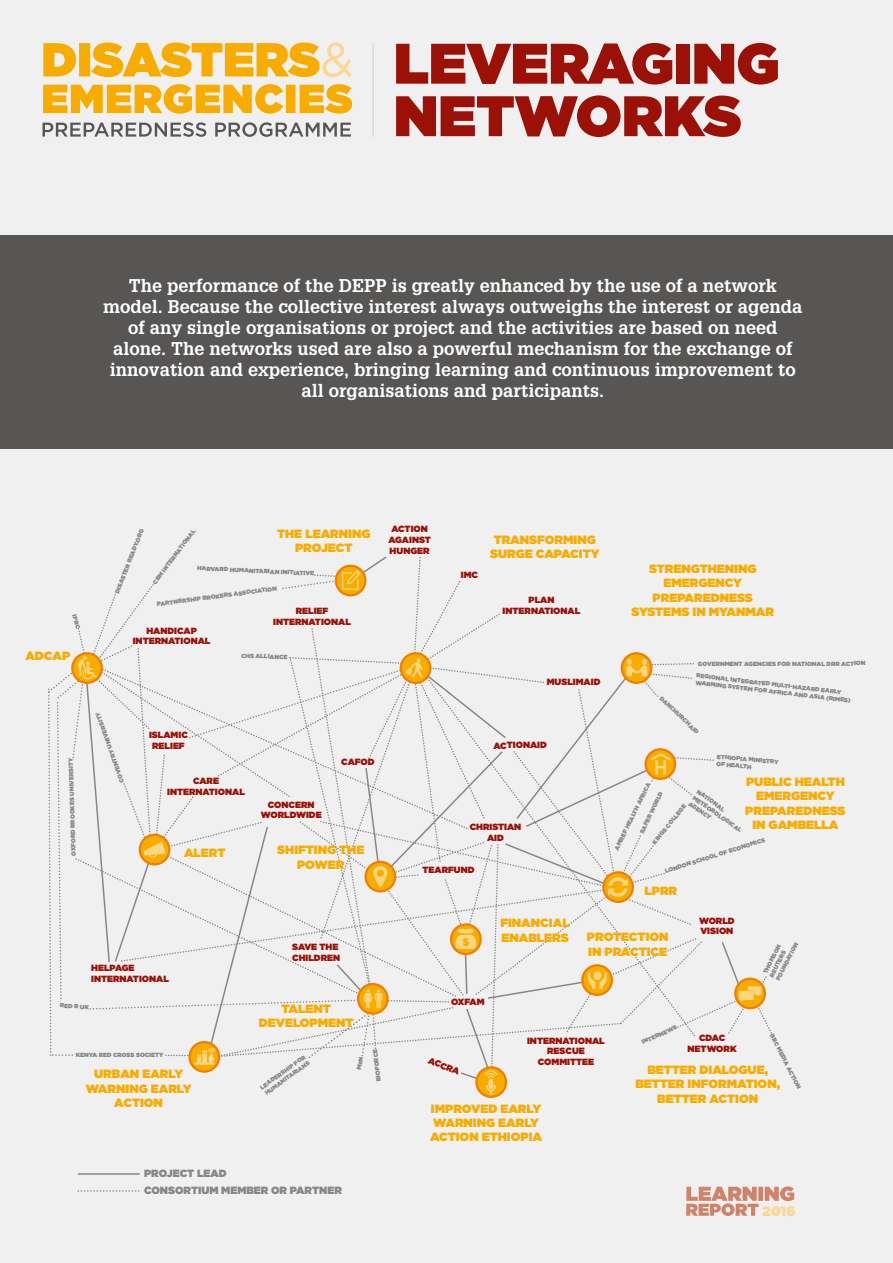
<style>
.page{position:relative;width:893px;height:1263px;background:#f0f0f0}
.page>*{position:absolute;margin:0;border:0;box-sizing:border-box;transform-origin:0 0}
.t1{font:900 57px/52.5px "Gotham";color:#9b1007}
.t2{font:700 18px/21px "Glypha";color:#fff;text-align:center}
.t3{font:900 12px/14.4px "Gotham";color:#f8ac00;text-align:center}
.t4{font:900 10.5px/17px "Gotham";color:#878787}
.t5{font:900 9px/10.8px "Gotham";color:#9b1007;text-align:center}
.t6{font:900 6px/7.2px "Gotham";letter-spacing:-.005em;color:#878787}
</style>
<div class="page">
<svg style="left:686px;top:1186px;width:109px;height:30px"></svg>
<svg style="left:43px;top:84px;width:309px;height:30px"></svg>
<svg style="left:43px;top:43px;width:309px;height:34px"></svg>
<svg style="left:43px;top:122px;width:308px;height:15px"></svg>
<hr style="left:372px;top:43px;width:2px;height:94px;background:#dadad9">
<svg style="left:476px;top:1067px;width:30px;height:30px"></svg>
<div style="left:475px;top:1066px;width:32px;height:32px;border:2px solid #f07f00;border-radius:50%"></div>
<hr style="left:78px;top:1173px;width:62px;height:2px;background:#878787">
<svg style="left:78px;top:1190px;width:62px;height:2px"></svg>
<div style="left:0;top:235px;width:893px;height:214px;background:#575655"></div>
<svg style="left:48px;top:556px;width:724px;height:538px"></svg>
<h1 class="t1" style="left:394px;top:36px;width:387px">LEVERAGING<br>NETWORKS</h1>
<p class="t2" style="left:103px;top:274px;width:701px">The performance of the DEPP is greatly enhanced by the use of a network model. Because the collective interest always outweighs the interest or agenda of any single organisations or project and the activities are based on need alone. The networks used are also a powerful mechanism for the exchange of innovation and experience, bringing learning and continuous improvement to all organisations and participants.</p>
<p class="t6" style="left:78px;top:613px;width:16px;rotate:74deg">IFRC</p>
<h3 class="t3" style="left:25px;top:649px;width:46px">ADCAP</h3>
<p class="t6" style="left:114px;top:592px;width:70px;rotate:-69deg">DISASTER READY.ORG</p>
<p class="t6" style="left:151px;top:581px;width:69px;rotate:-53deg">CBM INTERNATIONAL</p>
<h3 class="t3" style="left:277px;top:526px;width:95px">THE LEARNING<br>PROJECT</h3>
<p class="t6" style="left:197px;top:564px;width:119px;rotate:3deg">HARVARD HUMANITARIAN INITIATIVE</p>
<p class="t6" style="left:157px;top:601px;width:122px;rotate:-8deg">PARTNERSHIP BROKERS ASSOCIATION</p>
<h3 class="t5" style="left:273px;top:605px;width:79px">RELIEF<br>INTERNATIONAL</h3>
<h3 class="t5" style="left:133px;top:625px;width:79px">HANDICAP<br>INTERNATIONAL</h3>
<p class="t6" style="left:241px;top:652px;width:48px;rotate:2deg">CHS ALLIANCE</p>
<p class="t6" style="left:70px;top:856px;width:100px;rotate:-92deg">OXFORD BROOKES UNIVERSITY</p>
<p class="t6" style="left:118px;top:784px;width:76px;rotate:-109deg">COVENTRY UNIVERSITY</p>
<h3 class="t5" style="left:149px;top:729px;width:40px">ISLAMIC<br>RELIEF</h3>
<h3 class="t5" style="left:167px;top:775px;width:79px">CARE<br>INTERNATIONAL</h3>
<h3 class="t3" style="left:184px;top:846px;width:43px">ALERT</h3>
<h3 class="t5" style="left:261px;top:799px;width:62px">CONCERN<br>WORLDWIDE</h3>
<h3 class="t5" style="left:341px;top:756px;width:35px">CAFOD</h3>
<h3 class="t3" style="left:277px;top:843px;width:89px">SHIFTING THE<br>POWER</h3>
<h3 class="t5" style="left:91px;top:962px;width:79px;text-align:left">HELPAGE<br>INTERNATIONAL</h3>
<h3 class="t5" style="left:292px;top:941px;width:49px;text-align:left">SAVE THE<br>CHILDREN</h3>
<h3 class="t5" style="left:388px;top:524px;width:44px">ACTION<br>AGAINST<br>HUNGER</h3>
<h3 class="t5" style="left:461px;top:569px;width:19px">IMC</h3>
<h3 class="t3" style="left:490px;top:532px;width:111px">TRANSFORMING<br>SURGE CAPACITY</h3>
<h3 class="t5" style="left:503px;top:594px;width:79px">PLAN<br>INTERNATIONAL</h3>
<h3 class="t3" style="left:631px;top:561px;width:144px">STRENGTHENING<br>EMERGENCY<br>PREPAREDNESS<br>SYSTEMS IN MYANMAR</h3>
<h3 class="t5" style="left:547px;top:676px;width:55px">MUSLIMAID</h3>
<h3 class="t5" style="left:493px;top:740px;width:55px">ACTIONAID</h3>
<h3 class="t5" style="left:470px;top:821px;width:53px">CHRISTIAN<br>AID</h3>
<h3 class="t5" style="left:422px;top:864px;width:54px">TEARFUND</h3>
<p class="t6" style="left:698px;top:660px;width:169px">GOVERNMENT AGENCIES FOR NATIONAL DRR ACTION</p>
<p class="t6" style="left:663px;top:694px;width:53px;rotate:44deg">DANCHURCHAID</p>
<p class="t6" style="left:697px;top:671px;width:158px;rotate:7deg">REGIONAL INTEGRATED MULTI-HAZARD EARLY<br>WARNING SYSTEM FOR AFRICA AND ASIA (RIMES)</p>
<p class="t6" style="left:717px;top:753px;width:63px;rotate:5deg">ETHIOPIA MINISTRY<br>OF HEALTH</p>
<p class="t6" style="left:699px;top:788px;width:60px;rotate:35deg">NATIONAL<br>METEOROLOGICAL<br>AGENCY</p>
<h3 class="t3" style="left:745px;top:774px;width:102px">PUBLIC HEALTH<br>EMERGENCY<br>PREPAREDNESS<br>IN GAMBELLA</h3>
<p class="t6" style="left:613px;top:848px;width:76px;rotate:-64deg">AMREF HEALTH AFRICA</p>
<p class="t6" style="left:638px;top:832px;width:48px;rotate:-65deg">SAFER WORLD</p>
<p class="t6" style="left:651px;top:841px;width:51px;rotate:-51deg">KINGS COLLEGE</p>
<p class="t6" style="left:664px;top:867px;width:106px;rotate:-17deg">LONDON SCHOOL OF ECONOMICS</p>
<h3 class="t3" style="left:500px;top:916px;width:71px;text-align:left">FINANCIAL<br>ENABLERS</h3>
<h3 class="t3" style="left:644px;top:884px;width:34px">LPRR</h3>
<h3 class="t3" style="left:587px;top:929px;width:83px;text-align:left">PROTECTION<br>IN PRACTICE</h3>
<h3 class="t5" style="left:699px;top:915px;width:37px;text-align:left">WORLD<br>VISION</h3>
<p class="t6" style="left:761px;top:972px;width:43px;rotate:-63deg">THOMSON<br>REUTERS<br>FOUNDATION</p>
<p class="t6" style="left:60px;top:1001px;width:31px;rotate:5deg">RED R UK</p>
<h3 class="t3" style="left:259px;top:1001px;width:96px">TALENT<br>DEVELOPMENT</h3>
<p class="t6" style="left:76px;top:1051px;width:89px">KENYA RED CROSS SOCIETY</p>
<p class="t6" style="left:259px;top:1085px;width:56px;rotate:-36deg">LEADERSHIP FOR<br>HUMANITARIANS</p>
<h3 class="t3" style="left:86px;top:1066px;width:107px">URBAN EARLY<br>WARNING EARLY<br>ACTION</h3>
<p class="t6" style="left:375px;top:1082px;width:34px;rotate:-96deg">BIOFORCE</p>
<h3 class="t4" style="left:144px;top:1165px;width:199px">PROJECT LEAD<br>CONSORTIUM MEMBER OR PARTNER</h3>
<h3 class="t5" style="left:451px;top:996px;width:35px">OXFAM</h3>
<h3 class="t5" style="left:430px;top:1055px;width:35px;rotate:21deg">ACCRA</h3>
<h3 class="t5" style="left:527px;top:1035px;width:79px">INTERNATIONAL<br>RESCUE<br>COMMITTEE</h3>
<h3 class="t3" style="left:430px;top:1101px;width:114px;text-align:left">IMPROVED EARLY<br>WARNING EARLY<br>ACTION ETHIOPIA</h3>
<p class="t6" style="left:640px;top:1039px;width:40px;rotate:-24deg">INTERNEWS</p>
<p class="t6" style="left:775px;top:1033px;width:62px;rotate:63deg">BBC MEDIA ACTION</p>
<h3 class="t5" style="left:688px;top:1032px;width:51px">CDAC<br>NETWORK</h3>
<h3 class="t3" style="left:635px;top:1062px;width:146px">BETTER DIALOGUE,<br>BETTER INFORMATION,<br>BETTER ACTION</h3>
</div>
